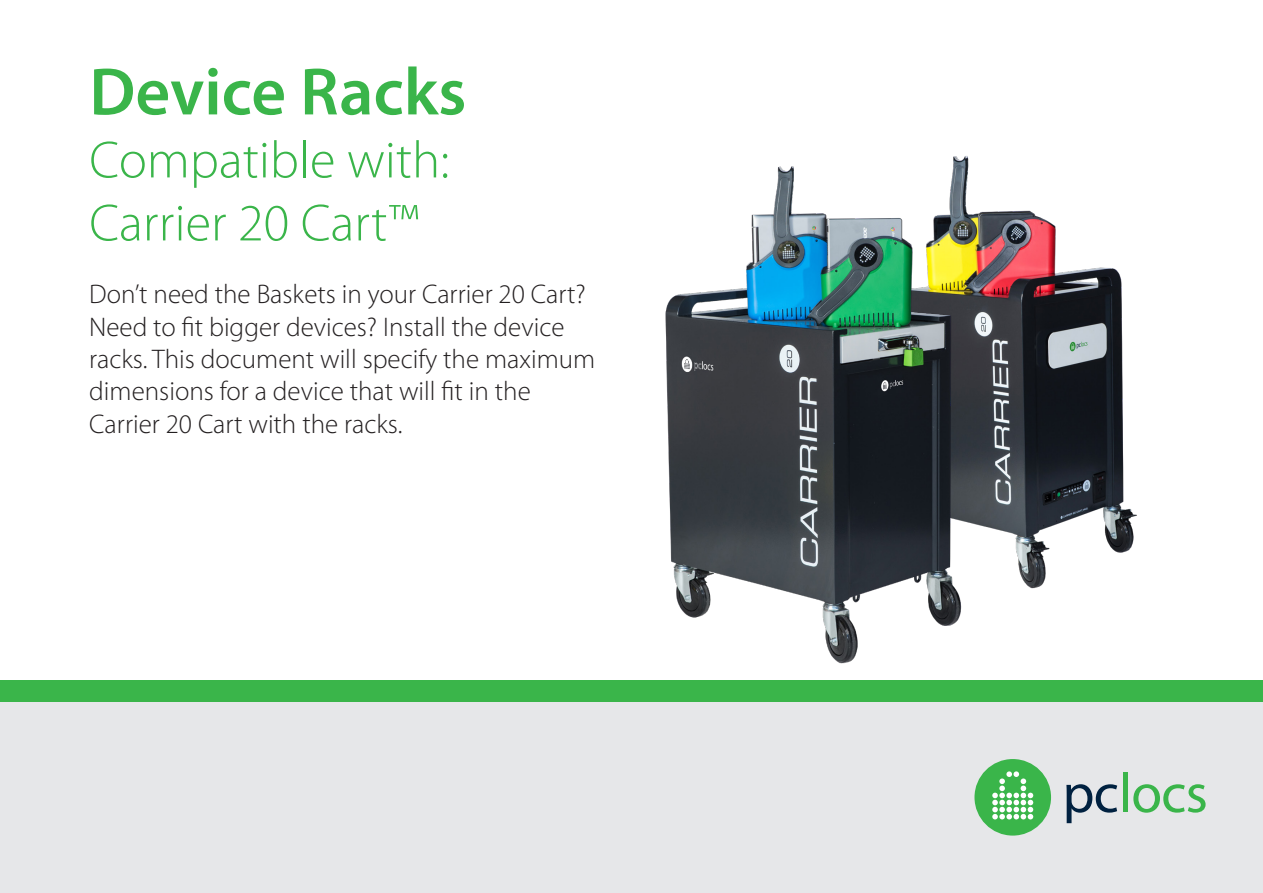
<style>
.page{position:relative;width:1263px;height:893px;background:#fff}
.page>*{position:absolute;margin:0;border:0;box-sizing:border-box;transform-origin:0 0}
.t1{font:600 67.5px "Myriad Pro";color:#3ab54a}
.t2{font:300 52.5px "Myriad Pro";color:#3ab54a}
.t3{font:300 27px/32.4px "Myriad Pro";color:#231f20}
</style>
<div class="page">
<div style="left:0;top:702px;width:1263px;height:191px;background:#e6e7e9"></div>
<div style="left:0;top:680px;width:1263px;height:22px;background:#3ab54a"></div>
<svg style="left:1066px;top:784px;width:51px;height:39px"></svg>
<div style="left:1123px;top:772px;width:5px;height:40px;background:#3ab54a"></div>
<svg style="left:1133px;top:784px;width:72px;height:29px"></svg>
<div style="left:974px;top:759px;width:77px;height:77px;background:#3ab54a;border-radius:50%"></div>
<svg style="left:992px;top:771px;width:41px;height:48px"></svg>
<img style="left:665px;top:156px;width:472px;height:508px">
<p class="t1" style="left:89px;top:49px;width:378px">Device Racks</p>
<p class="t2" style="left:89px;top:128px;width:361px">Compatible with:</p>
<p class="t2" style="left:89px;top:191px;width:331px">Carrier 20 Cart™</p>
<p class="t3" style="left:89px;top:278px;width:498px">Don’t need the Baskets in your Carrier 20 Cart?</p>
<p class="t3" style="left:89px;top:310px;width:507px">Need to fit bigger devices? Install the device racks. This document will specify the maximum dimensions for a device that will fit in the Carrier 20 Cart with the racks.</p>
</div>
